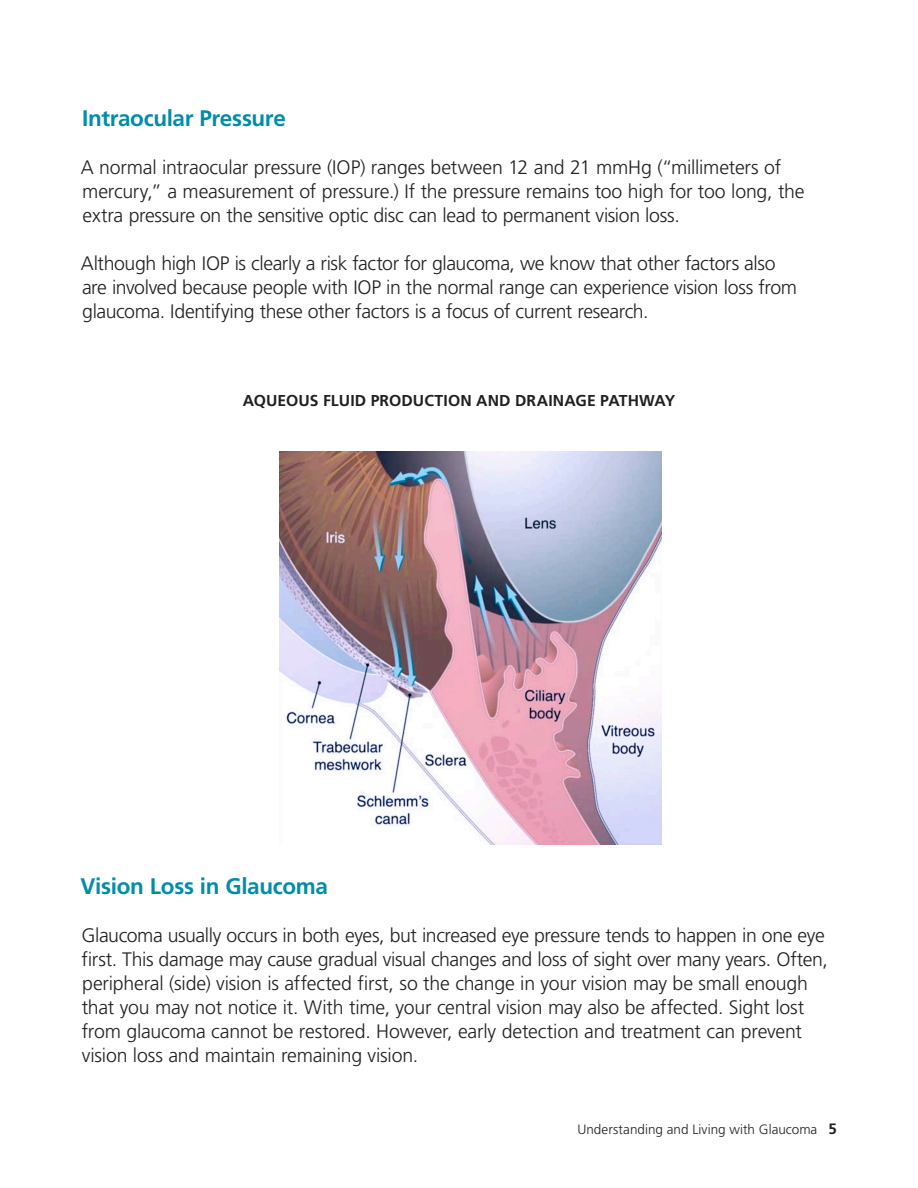
<style>
.page{position:relative;width:918px;height:1188px;background:#fff}
.page>*{position:absolute;margin:0;border:0;box-sizing:border-box;transform-origin:0 0}
.t1{font:700 22.5px "Frutiger LT Pro";letter-spacing:-.015em;color:#008da8}
.t2{font:300 19.5px/24px "Frutiger LT Pro";letter-spacing:-.015em;color:#231f20}
.t3{font:700 15.75px "Frutiger LT Pro";letter-spacing:.005em;color:#231f20}
.t4{font:300 13.5px "Frutiger LT Pro";color:#231f20}
.s1{font-weight:700;font-size:15px}
</style>
<div class="page">
<img style="left:280px;top:452px;width:382px;height:392px">
<p class="t1" style="left:82px;top:105px;width:205px">Intraocular Pressure</p>
<p class="t2" style="left:81px;top:156px;width:725px">A normal intraocular pressure (IOP) ranges between 12 and 21 mmHg (“millimeters of mercury,” a measurement of pressure.) If the pressure remains too high for too long, the extra pressure on the sensitive optic disc can lead to permanent vision loss.</p>
<p class="t2" style="left:81px;top:252px;width:718px">Although high IOP is clearly a risk factor for glaucoma, we know that other factors also are involved because people with IOP in the normal range can experience vision loss from glaucoma. Identifying these other factors is a focus of current research.</p>
<p class="t3" style="left:243px;top:391px;width:434px">AQUEOUS FLUID PRODUCTION AND DRAINAGE PATHWAY</p>
<p class="t1" style="left:80px;top:873px;width:249px">Vision Loss in Glaucoma</p>
<p class="t2" style="left:81px;top:924px;width:748px">Glaucoma usually occurs in both eyes, but increased eye pressure tends to happen in one eye first. This damage may cause gradual visual changes and loss of sight over many years. Often, peripheral (side) vision is affected first, so the change in your vision may be small enough that you may not notice it. With time, your central vision may also be affected. Sight lost from glaucoma cannot be restored. However, early detection and treatment can prevent vision loss and maintain remaining vision.</p>
<p class="t4" style="left:577px;top:1121px;width:261px">Understanding and Living with Glaucoma <span class="s1">5</span></p>
</div>
